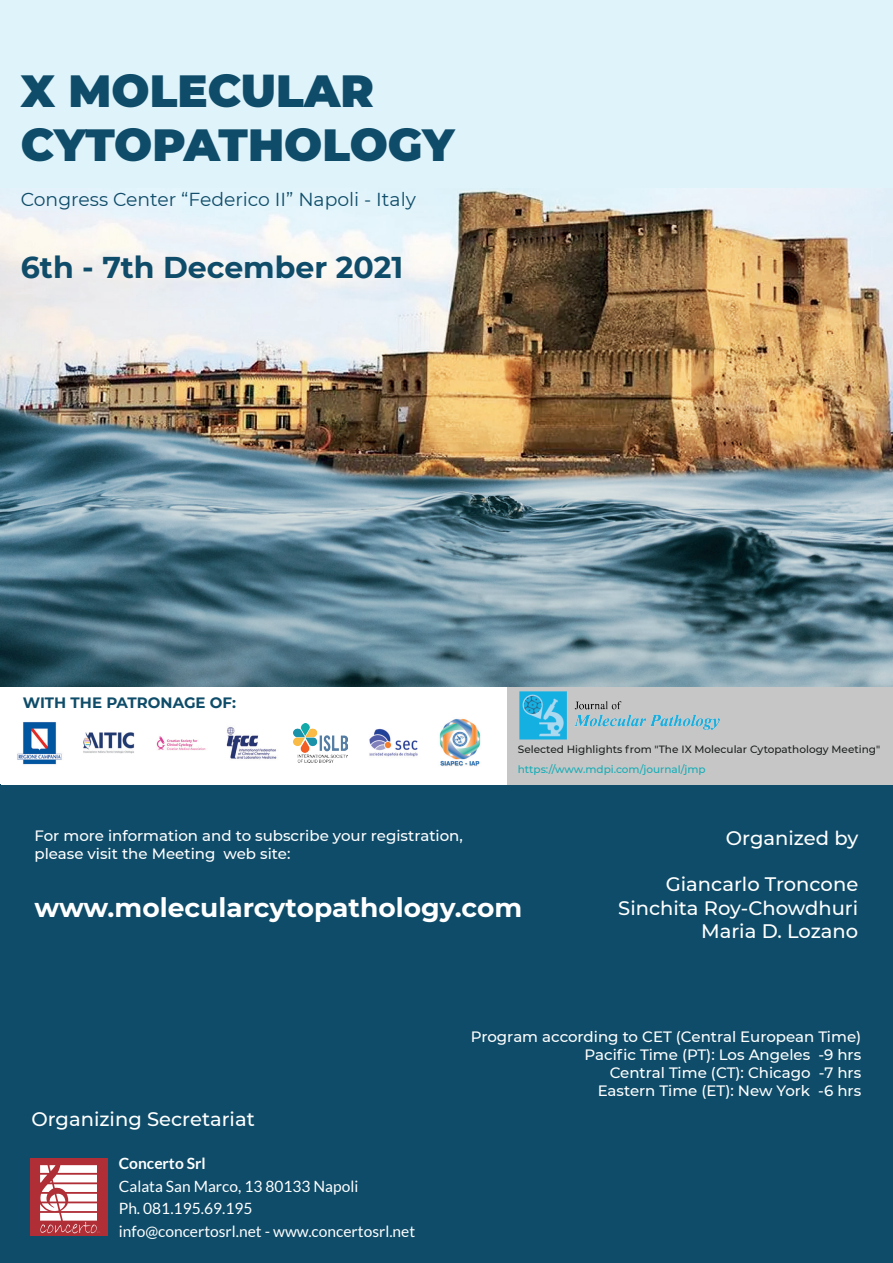
<style>
.page{position:relative;width:893px;height:1263px;background:#fff}
.page>*{position:absolute;margin:0;border:0;box-sizing:border-box;transform-origin:0 0}
.t1{font:900 45px/54px "Montserrat";color:#0e4c69}
.t2{font:700 30px "Montserrat";color:#0e4c69}
.t3{font:700 26.55px "Montserrat";color:#fff}
.t4{font:500 19.5px/23.4px "Montserrat";color:#fff;text-align:right}
.t5{font:18.75px "Montserrat";color:#0e4c69}
.t6{font:15.6px/22.5px "Lato";color:#fff}
.t7{font:700 15.6px "Lato";color:#fff}
.t8{font:500 15px/18px "Montserrat";color:#fff;text-align:right}
.t9{font:700 15px "Montserrat";color:#0e4c69}
.t10{font:500 10.5px "Montserrat";color:#1c2120}
.t11{font:500 10.5px "Montserrat";color:#14adb6}
</style>
<div class="page">
<div style="left:0;top:784px;width:893px;height:479px;background:#0e4c69"></div>
<div style="left:30px;top:1158px;width:77px;height:77px;background:#b02f37"></div>
<svg style="left:40px;top:1165px;width:60px;height:68px"></svg>
<div style="left:507px;top:685px;width:386px;height:99px;background:#c6c6c6"></div>
<img style="left:0;top:188px;width:893px;height:498px">
<div style="left:0;top:0;width:893px;height:188px;background:#def3fa"></div>
<img style="left:520px;top:692px;width:199px;height:48px">
<img style="left:17px;top:722px;width:45px;height:43px">
<img style="left:156px;top:736px;width:50px;height:14px">
<img style="left:226px;top:727px;width:51px;height:33px">
<img style="left:369px;top:718px;width:112px;height:49px">
<img style="left:294px;top:723px;width:53px;height:39px">
<img style="left:83px;top:732px;width:51px;height:21px">
<h1 class="t1" style="left:21px;top:61px;width:435px">X MOLECULAR<br>CYTOPATHOLOGY</h1>
<p class="t5" style="left:21px;top:186px;width:397px">Congress Center “Federico II” Napoli - Italy</p>
<h2 class="t2" style="left:21px;top:246px;width:384px">6th - 7th December 2021</h2>
<p class="t9" style="left:23px;top:692px;width:215px">WITH THE PATRONAGE OF:</p>
<p class="t10" style="left:518px;top:742px;width:364px">Selected Highlights from "The IX Molecular Cytopathology Meeting"</p>
<p class="t11" style="left:518px;top:762px;width:189px">https://www.mdpi.com/journal/jmp</p>
<p class="t8" style="left:34px;top:826px;width:430px;text-align:left">For more information and to subscribe your registration, please visit the Meeting web site:</p>
<h3 class="t3" style="left:35px;top:888px;width:489px">www.molecularcytopathology.com</h3>
<h3 class="t4" style="left:726px;top:825px;width:134px">Organized by</h3>
<h3 class="t4" style="left:618px;top:872px;width:241px">Giancarlo Troncone<br>Sinchita Roy-Chowdhuri<br>Maria D. Lozano</h3>
<h3 class="t4" style="left:32px;top:1106px;width:225px">Organizing Secretariat</h3>
<p class="t7" style="left:119px;top:1155px;width:88px">Concerto Srl</p>
<p class="t6" style="left:119px;top:1175px;width:298px">Calata San Marco, 13 80133 Napoli<br>Ph. 081.195.69.195<br>info@concertosrl.net - www.concertosrl.net</p>
<p class="t8" style="left:471px;top:1027px;width:392px">Program according to CET (Central European Time)<br>Pacific Time (PT): Los Angeles -9 hrs<br>Central Time (CT): Chicago -7 hrs<br>Eastern Time (ET): New York -6 hrs</p>
</div>
